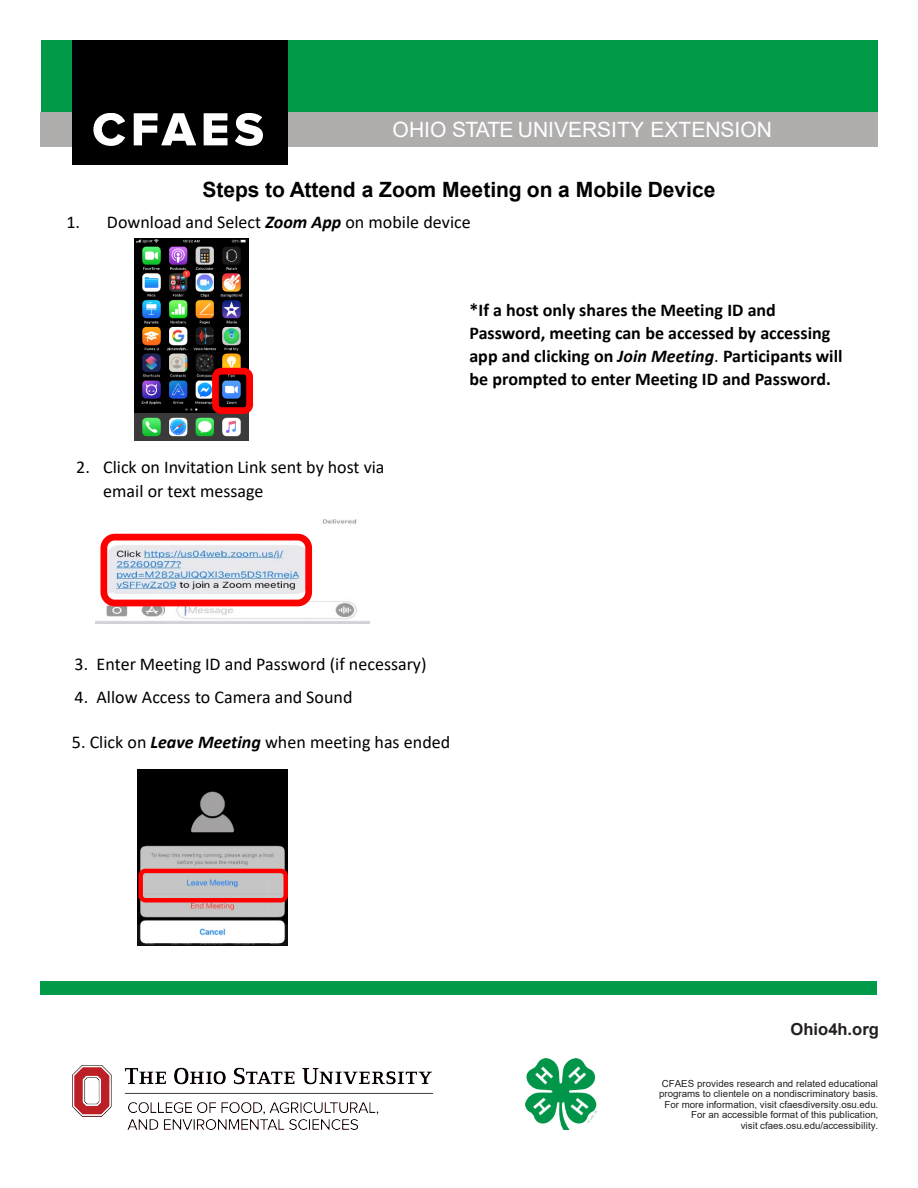
<style>
.page{position:relative;width:918px;height:1188px;background:#fff}
.page>*{position:absolute;margin:0;border:0;box-sizing:border-box;transform-origin:0 0}
.t1{font:700 21px "Arial";color:#000}
.t2{font:21px "Arial";color:#fff}
.t3{font:18px/23.2px "Calibri";color:#000}
.t4{font:700 18px/23.1px "Calibri";color:#000}
.t5{font:700 16.5px "Arial";color:#231f20}
.t6{font:9.75px/10.5px "Arial";color:#231f20;text-align:right}
.s1{font-weight:700;font-style:italic}
.s2{font-style:italic}
.s3{font-weight:400}
</style>
<div class="page">
<div style="left:41px;top:40px;width:836px;height:72px;background:#009a49"></div>
<div style="left:40px;top:981px;width:838px;height:14px;background:#009a49"></div>
<div style="left:40px;top:112px;width:837px;height:35px;background:#b0adad"></div>
<div style="left:72px;top:40px;width:215px;height:125px;background:#000"></div>
<img style="left:526px;top:1059px;width:71px;height:71px">
<img style="left:73px;top:1065px;width:359px;height:65px">
<svg style="left:93px;top:113px;width:32px;height:33px"></svg>
<svg style="left:134px;top:113px;width:62px;height:32px"></svg>
<svg style="left:204px;top:113px;width:24px;height:32px"></svg>
<svg style="left:235px;top:113px;width:28px;height:33px"></svg>
<img style="left:134px;top:238px;width:114px;height:202px">
<div style="left:212px;top:368px;width:41px;height:46px;border:7px solid #f00;border-radius:6px"></div>
<img style="left:138px;top:770px;width:149px;height:175px">
<div style="left:138px;top:869px;width:150px;height:34px;border:4px solid #f00;border-radius:5px"></div>
<img style="left:96px;top:520px;width:274px;height:103px">
<div style="left:100px;top:534px;width:212px;height:72px;border:7px solid #f00;border-radius:11px"></div>
<p class="t2" style="left:393px;top:116px;width:381px">OHIO STATE UNIVERSITY EXTENSION</p>
<p class="t1" style="left:202px;top:175px;width:515px">Steps to Attend a Zoom Meeting on a Mobile Device</p>
<p class="t3" style="left:66px;top:209px;width:406px">1. Download and Select <span class="s1">Zoom App</span> on mobile device</p>
<p class="t3" style="left:103px;top:455px;width:283px;text-indent:-27px">2. Click on Invitation Link sent by host via email or text message</p>
<p class="t4" style="left:470px;top:298px;width:375px">*If a host only shares the Meeting ID and Password, meeting can be accessed by accessing app and clicking on <span class="s2">Join Meeting</span><span class="s3">.</span> Participants will be prompted to enter Meeting ID and Password.</p>
<p class="t3" style="left:75px;top:652px;width:353px">3. Enter Meeting ID and Password (if necessary)</p>
<p class="t3" style="left:75px;top:685px;width:280px">4. Allow Access to Camera and Sound</p>
<p class="t3" style="left:72px;top:730px;width:380px">5. Click on <span class="s1">Leave Meeting</span> when meeting has ended</p>
<p class="t5" style="left:791px;top:1018px;width:90px">Ohio4h.org</p>
<p class="t6" style="left:659px;top:1078px;width:221px">CFAES provides research and related educational programs to clientele on a nondiscriminatory basis.<br>For more information, visit cfaesdiversity.osu.edu.<br>For an accessible format of this publication,<br>visit cfaes.osu.edu/accessibility.</p>
</div>
